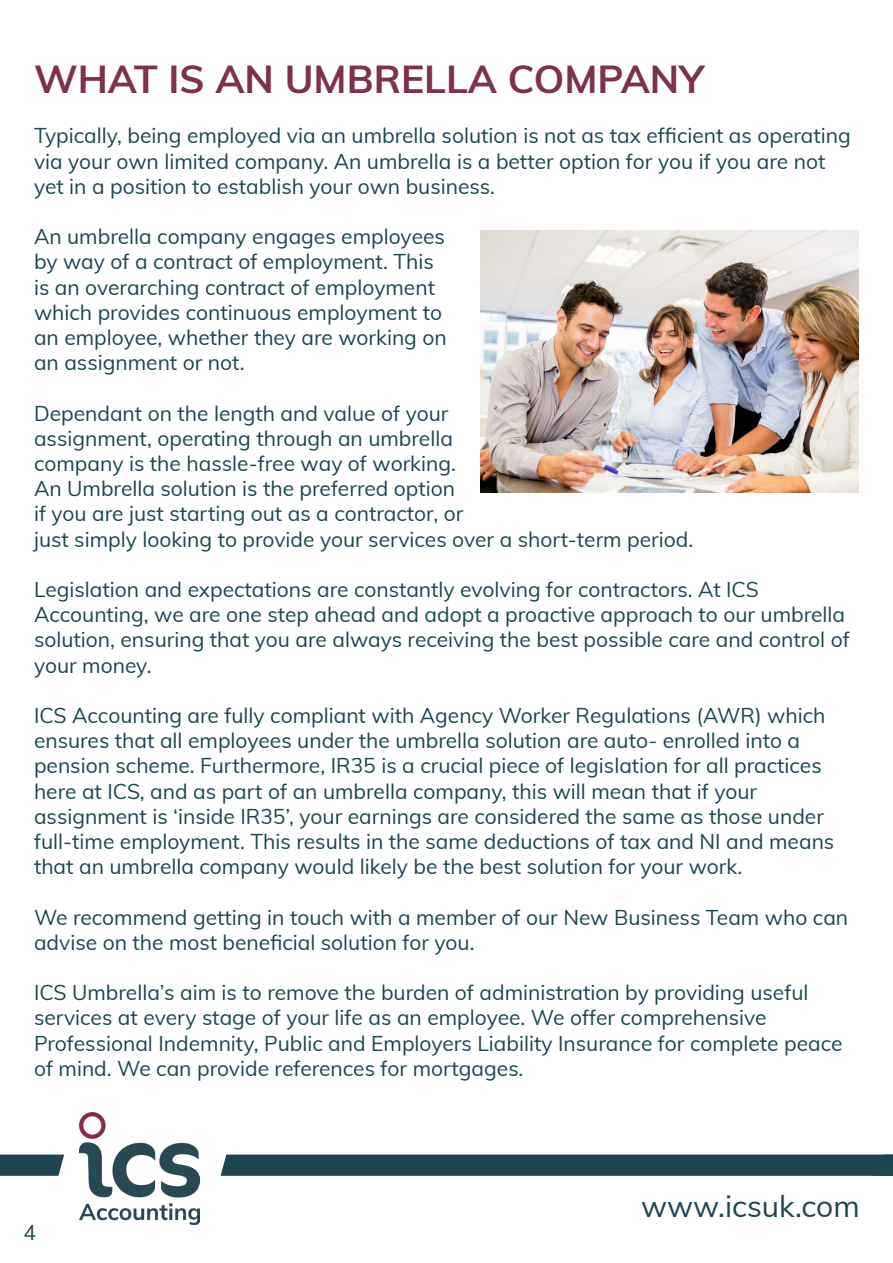
<style>
.page{position:relative;width:893px;height:1263px;background:#fff}
.page>*{position:absolute;margin:0;border:0;box-sizing:border-box;transform-origin:0 0}
.t1{font:700 39px "Muli";color:#7d314a}
.t2{font:30px "Muli";color:#1d4651}
.t3{font:21px/25.2px "Muli";color:#1d4651}
</style>
<div class="page">
<img style="left:80px;top:1112px;width:119px;height:113px">
<svg style="left:0;top:1154px;width:64px;height:22px"></svg>
<svg style="left:221px;top:1154px;width:672px;height:22px;background:#254d57"></svg>
<img style="left:480px;top:231px;width:379px;height:261px">
<p class="t1" style="left:34px;top:50px;width:671px">WHAT IS AN UMBRELLA COMPANY</p>
<p class="t3" style="left:34px;top:122px;width:818px">Typically, being employed via an umbrella solution is not as tax efficient as operating via your own limited company. An umbrella is a better option for you if you are not yet in a position to establish your own business.</p>
<p class="t3" style="left:34px;top:223px;width:414px">An umbrella company engages employees by way of a contract of employment. This is an overarching contract of employment which provides continuous employment to an employee, whether they are working on an assignment or not.</p>
<p class="t3" style="left:34px;top:399px;width:661px">Dependant on the length and value of your<br>assignment, operating through an umbrella<br>company is the hassle-free way of working.<br>An Umbrella solution is the preferred option<br>if you are just starting out as a contractor, or<br>just simply looking to provide your services over a short-term period.</p>
<p class="t3" style="left:34px;top:576px;width:817px">Legislation and expectations are constantly evolving for contractors. At ICS Accounting, we are one step ahead and adopt a proactive approach to our umbrella solution, ensuring that you are always receiving the best possible care and control of your money.</p>
<p class="t3" style="left:34px;top:702px;width:802px">ICS Accounting are fully compliant with Agency Worker Regulations (AWR) which ensures that all employees under the umbrella solution are auto- enrolled into a pension scheme. Furthermore, IR35 is a crucial piece of legislation for all practices here at ICS, and as part of an umbrella company, this will mean that if your assignment is ‘inside IR35’, your earnings are considered the same as those under full-time employment. This results in the same deductions of tax and NI and means that an umbrella company would likely be the best solution for your work.</p>
<p class="t3" style="left:34px;top:903px;width:816px">We recommend getting in touch with a member of our New Business Team who can advise on the most beneficial solution for you.</p>
<p class="t3" style="left:34px;top:979px;width:810px">ICS Umbrella’s aim is to remove the burden of administration by providing useful services at every stage of your life as an employee. We offer comprehensive Professional Indemnity, Public and Employers Liability Insurance for complete peace of mind. We can provide references for mortgages.</p>
<p class="t3" style="left:23px;top:1219px;width:14px">4</p>
<p class="t2" style="left:641px;top:1184px;width:220px">www.icsuk.com</p>
</div>
